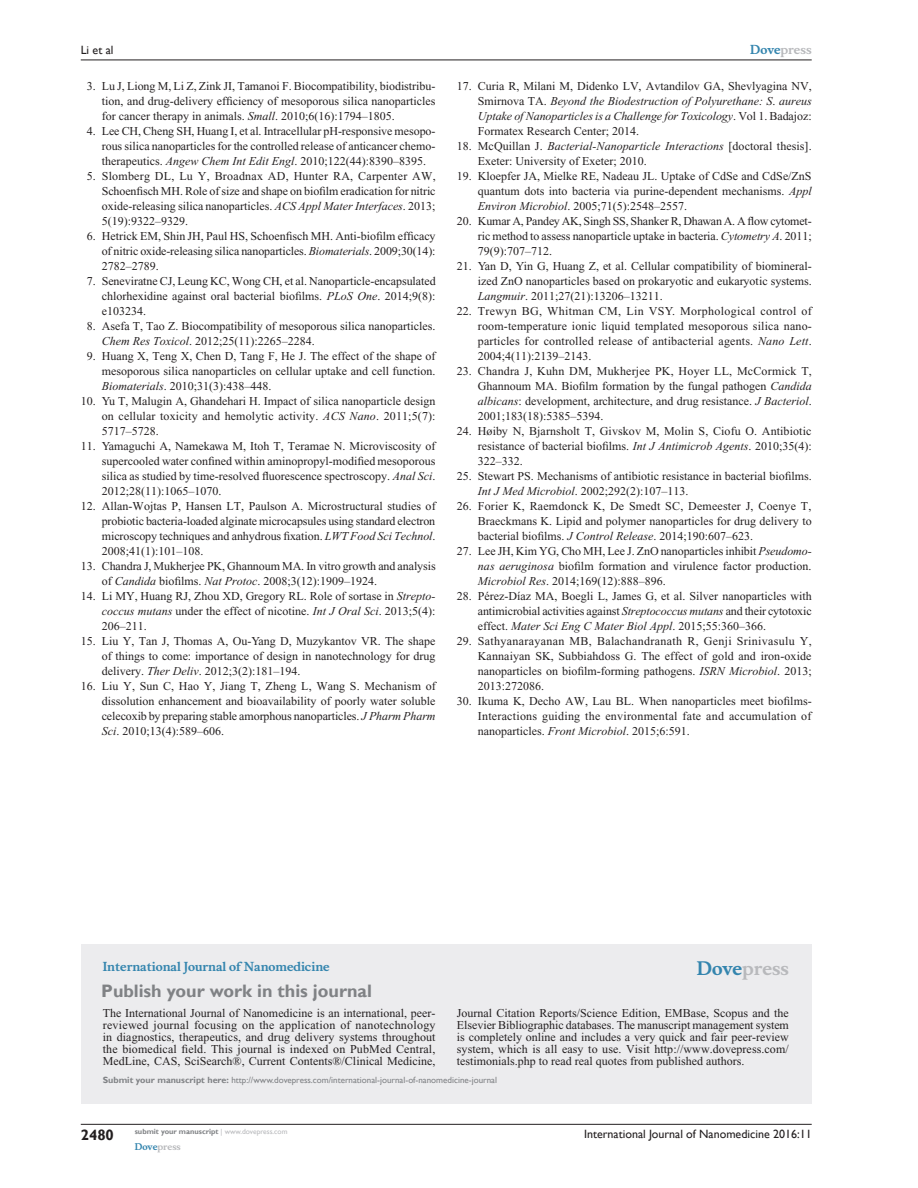
<style>
.page{position:relative;width:918px;height:1188px;background:#fff}
.page>*{position:absolute;margin:0;border:0;box-sizing:border-box;transform-origin:0 0}
.PromBx-H1{font:700 18px "Gill Sans";color:#808285}
.PromBx-Brand{font:700 18px "Musee";color:#b8b9bc}
.t1{font:700 15px "Gill Sans";color:#231f20}
.RefNL2{font:12px/15px "Times New Roman";color:#231f20;text-align:justify}
.PromBx-Tx{font:12px/12px "Times New Roman";color:#231f20;text-align:justify}
.t2{font:12px "Gill Sans";color:#231f20}
.PromBx-JrnlName{font:700 12px "Musee";color:#3485ae}
.t3{font:700 12px "Musee";color:#b8b9bc}
.PromBx-SubmitMssWebA{font:9px "Gill Sans";color:#808285}
.t4{font:700 9px "Musee";color:#b8b9bc}
.t5{font:700 7.5px "Gill Sans";color:#808285}
.s1{font-style:italic}
.s2{color:#3485ae}
.s3{font-weight:700}
.s4{font-weight:400;color:#b8b9bc}
</style>
<div class="page">
<div style="left:81px;top:944px;width:731px;height:159px;background:#ececee"></div>
<hr style="left:81px;top:1124px;width:731px;height:1px;background:#231f20">
<hr style="left:81px;top:60px;width:731px;height:1px;background:#231f20">
<p class="t2" style="left:81px;top:43px;width:34px">Li et al</p>
<p class="RefNL2" style="left:102px;top:79px;width:335px;text-indent:-15px">3. Lu J, Liong M, Li Z, Zink JI, Tamanoi F. Biocompatibility, biodistribu&shy;tion, and drug-delivery efficiency of mesoporous silica nanoparticles for cancer therapy in animals. <span class="s1">Small</span>. 2010;6(16):1794–1805.</p>
<p class="RefNL2" style="left:102px;top:124px;width:335px;text-indent:-15px">4. Lee CH, Cheng SH, Huang I, et al. Intracellular pH-responsive mesopo&shy;rous silica nanoparticles for the controlled release of anticancer chemo&shy;therapeutics. <span class="s1">Angew Chem Int Edit Engl</span>. 2010;122(44):8390–8395.</p>
<p class="RefNL2" style="left:102px;top:169px;width:335px;text-indent:-15px">5. Slomberg DL, Lu Y, Broadnax AD, Hunter RA, Carpenter AW, Schoenfisch MH. Role of size and shape on biofilm eradication for nitric oxide-releasing silica nanoparticles. <span class="s1">ACS Appl Mater Interfaces</span>. 2013; 5(19):9322–9329.</p>
<p class="RefNL2" style="left:102px;top:229px;width:335px;text-indent:-15px">6. Hetrick EM, Shin JH, Paul HS, Schoenfisch MH. Anti-biofilm efficacy of nitric oxide-releasing silica nanoparticles. <span class="s1">Biomaterials</span>. 2009;30(14):<br>2782–2789.</p>
<p class="RefNL2" style="left:102px;top:274px;width:335px;text-indent:-15px">7. Seneviratne CJ, Leung KC, Wong CH, et al. Nanoparticle-encapsulated chlorhexidine against oral bacterial biofilms. <span class="s1">PLoS One</span>. 2014;9(8): e103234.</p>
<p class="RefNL2" style="left:102px;top:319px;width:335px;text-indent:-15px">8. Asefa T, Tao Z. Biocompatibility of mesoporous silica nanoparticles.<br><span class="s1">Chem Res Toxicol</span>. 2012;25(11):2265–2284.</p>
<p class="RefNL2" style="left:102px;top:349px;width:335px;text-indent:-15px">9. Huang X, Teng X, Chen D, Tang F, He J. The effect of the shape of mesoporous silica nanoparticles on cellular uptake and cell function.<br><span class="s1">Biomaterials</span>. 2010;31(3):438–448.</p>
<p class="RefNL2" style="left:102px;top:394px;width:335px;text-indent:-21px">10. Yu T, Malugin A, Ghandehari H. Impact of silica nanoparticle design on cellular toxicity and hemolytic activity. <span class="s1">ACS Nano</span>. 2011;5(7):<br>5717–5728.</p>
<p class="RefNL2" style="left:102px;top:439px;width:335px;text-indent:-21px">11. Yamaguchi A, Namekawa M, Itoh T, Teramae N. Microviscosity of supercooled water confined within aminopropyl-modified mesoporous silica as studied by time-resolved fluorescence spectroscopy. <span class="s1">Anal Sci</span>.<br>2012;28(11):1065–1070.</p>
<p class="RefNL2" style="left:102px;top:499px;width:335px;text-indent:-21px">12. Allan-Wojtas P, Hansen LT, Paulson A. Microstructural studies of probiotic bacteria-loaded alginate microcapsules using standard electron microscopy techniques and anhydrous fixation. <span class="s1">LWT Food Sci Technol</span>.<br>2008;41(1):101–108.</p>
<p class="RefNL2" style="left:102px;top:559px;width:335px;text-indent:-21px">13. Chandra J, Mukherjee PK, Ghannoum MA. In vitro growth and analysis of <span class="s1">Candida</span> biofilms. <span class="s1">Nat Protoc</span>. 2008;3(12):1909–1924.</p>
<p class="RefNL2" style="left:102px;top:589px;width:335px;text-indent:-21px">14. Li MY, Huang RJ, Zhou XD, Gregory RL. Role of sortase in <span class="s1">Strepto&shy;coccus mutans</span> under the effect of nicotine. <span class="s1">Int J Oral Sci</span>. 2013;5(4):<br>206–211.</p>
<p class="RefNL2" style="left:102px;top:634px;width:335px;text-indent:-21px">15. Liu Y, Tan J, Thomas A, Ou-Yang D, Muzykantov VR. The shape of things to come: importance of design in nanotechnology for drug delivery. <span class="s1">Ther Deliv</span>. 2012;3(2):181–194.</p>
<p class="RefNL2" style="left:102px;top:679px;width:336px;text-indent:-21px">16. Liu Y, Sun C, Hao Y, Jiang T, Zheng L, Wang S. Mechanism of dissolution enhancement and bioavailability of poorly water soluble celecoxib by preparing stable amorphous nanoparticles. <span class="s1">J Pharm Pharm Sci</span>. 2010;13(4):589–606.</p>
<p class="t3" style="left:750px;top:43px;width:63px"><span class="s2">Dove</span>press</p>
<p class="RefNL2" style="left:478px;top:79px;width:335px;text-indent:-21px">17. Curia R, Milani M, Didenko LV, Avtandilov GA, Shevlyagina NV, Smirnova TA. <span class="s1">Beyond the Biodestruction of Polyurethane: S</span>. <span class="s1">aureus Uptake of Nanoparticles is a Challenge for Toxicology</span>. Vol 1. Badajoz:<br>Formatex Research Center; 2014.</p>
<p class="RefNL2" style="left:478px;top:139px;width:335px;text-indent:-21px">18. McQuillan J. <span class="s1">Bacterial-Nanoparticle Interactions</span> [doctoral thesis].<br>Exeter: University of Exeter; 2010.</p>
<p class="RefNL2" style="left:478px;top:169px;width:335px;text-indent:-21px">19. Kloepfer JA, Mielke RE, Nadeau JL. Uptake of CdSe and CdSe/ZnS quantum dots into bacteria via purine-dependent mechanisms. <span class="s1">Appl Environ Microbiol</span>. 2005;71(5):2548–2557.</p>
<p class="RefNL2" style="left:478px;top:214px;width:335px;text-indent:-21px">20. Kumar A, Pandey AK, Singh SS, Shanker R, Dhawan A. A flow cytomet&shy;ric method to assess nanoparticle uptake in bacteria. <span class="s1">Cytometry A</span>. 2011; 79(9):707–712.</p>
<p class="RefNL2" style="left:478px;top:259px;width:335px;text-indent:-21px">21. Yan D, Yin G, Huang Z, et al. Cellular compatibility of biomineral&shy;ized ZnO nanoparticles based on prokaryotic and eukaryotic systems.<br><span class="s1">Langmuir</span>. 2011;27(21):13206–13211.</p>
<p class="RefNL2" style="left:478px;top:304px;width:335px;text-indent:-21px">22. Trewyn BG, Whitman CM, Lin VSY. Morphological control of room-temperature ionic liquid templated mesoporous silica nano&shy;particles for controlled release of antibacterial agents. <span class="s1">Nano Lett</span>.<br>2004;4(11):2139–2143.</p>
<p class="RefNL2" style="left:478px;top:364px;width:336px;text-indent:-21px">23. Chandra J, Kuhn DM, Mukherjee PK, Hoyer LL, McCormick T, Ghannoum MA. Biofilm formation by the fungal pathogen <span class="s1">Candida albicans</span>: development, architecture, and drug resistance. <span class="s1">J Bacteriol</span>.<br>2001;183(18):5385–5394.</p>
<p class="RefNL2" style="left:478px;top:424px;width:335px;text-indent:-21px">24. Høiby N, Bjarnsholt T, Givskov M, Molin S, Ciofu O. Antibiotic resistance of bacterial biofilms. <span class="s1">Int J Antimicrob Agents</span>. 2010;35(4):<br>322–332.</p>
<p class="RefNL2" style="left:478px;top:469px;width:335px;text-indent:-21px">25. Stewart PS. Mechanisms of antibiotic resistance in bacterial biofilms.<br><span class="s1">Int J Med Microbiol</span>. 2002;292(2):107–113.</p>
<p class="RefNL2" style="left:478px;top:499px;width:335px;text-indent:-21px">26. Forier K, Raemdonck K, De Smedt SC, Demeester J, Coenye T, Braeckmans K. Lipid and polymer nanoparticles for drug delivery to bacterial biofilms. <span class="s1">J Control Release</span>. 2014;190:607–623.</p>
<p class="RefNL2" style="left:478px;top:544px;width:335px;text-indent:-21px">27. Lee JH, Kim YG, Cho MH, Lee J. ZnO nanoparticles inhibit <span class="s1">Pseudomo&shy;nas aeruginosa</span> biofilm formation and virulence factor production.<br><span class="s1">Microbiol Res</span>. 2014;169(12):888–896.</p>
<p class="RefNL2" style="left:478px;top:589px;width:335px;text-indent:-21px">28. Pérez-Díaz MA, Boegli L, James G, et al. Silver nanoparticles with antimicrobial activities against <span class="s1">Streptococcus mutans</span> and their cytotoxic effect. <span class="s1">Mater Sci Eng C Mater Biol Appl</span>. 2015;55:360–366.</p>
<p class="RefNL2" style="left:478px;top:634px;width:336px;text-indent:-21px">29. Sathyanarayanan MB, Balachandranath R, Genji Srinivasulu Y, Kannaiyan SK, Subbiahdoss G. The effect of gold and iron-oxide nanoparticles on biofilm-forming pathogens. <span class="s1">ISRN Microbiol</span>. 2013; 2013:272086.</p>
<p class="RefNL2" style="left:478px;top:694px;width:335px;text-indent:-21px">30. Ikuma K, Decho AW, Lau BL. When nanoparticles meet biofilms-Interactions guiding the environmental fate and accumulation of nanoparticles. <span class="s1">Front Microbiol</span>. 2015;6:591.</p>
<p class="PromBx-JrnlName" style="left:103px;top:959px;width:228px">International Journal of Nanomedicine</p>
<p class="PromBx-H1" style="left:101px;top:980px;width:272px">Publish your work in this journal</p>
<p class="PromBx-Brand" style="left:697px;top:958px;width:94px"><span class="s2">Dove</span>press</p>
<p class="PromBx-Tx" style="left:103px;top:1007px;width:334px">The International Journal of Nanomedicine is an international, peer&shy;reviewed journal focusing on the application of nanotechnology in diagnostics, therapeutics, and drug delivery systems throughout the biomedical field. This journal is indexed on PubMed Central, MedLine, CAS, SciSearch®, Current Contents®/Clinical Medicine,</p>
<p class="PromBx-Tx" style="left:457px;top:1007px;width:334px">Journal Citation Reports/Science Edition, EMBase, Scopus and the Elsevier Bibliographic databases. The manuscript management system is completely online and includes a very quick and fair peer-review system, which is all easy to use. Visit http://www.dovepress.com/ testimonials.php to read real quotes from published authors.</p>
<p class="PromBx-SubmitMssWebA" style="left:103px;top:1075px;width:396px"><span class="s3">Submit your manuscript here:</span> http://www.dovepress.com/international-journal-of-nanomedicine-journal</p>
<p class="t1" style="left:81px;top:1126px;width:35px">2480</p>
<p class="t5" style="left:135px;top:1127px;width:154px">submit your manuscript <span class="s4">| www.dovepress.com</span></p>
<p class="t4" style="left:135px;top:1141px;width:48px"><span class="s2">Dove</span>press</p>
<p class="t2" style="left:584px;top:1127px;width:229px">International Journal of Nanomedicine 2016:11</p>
</div>
